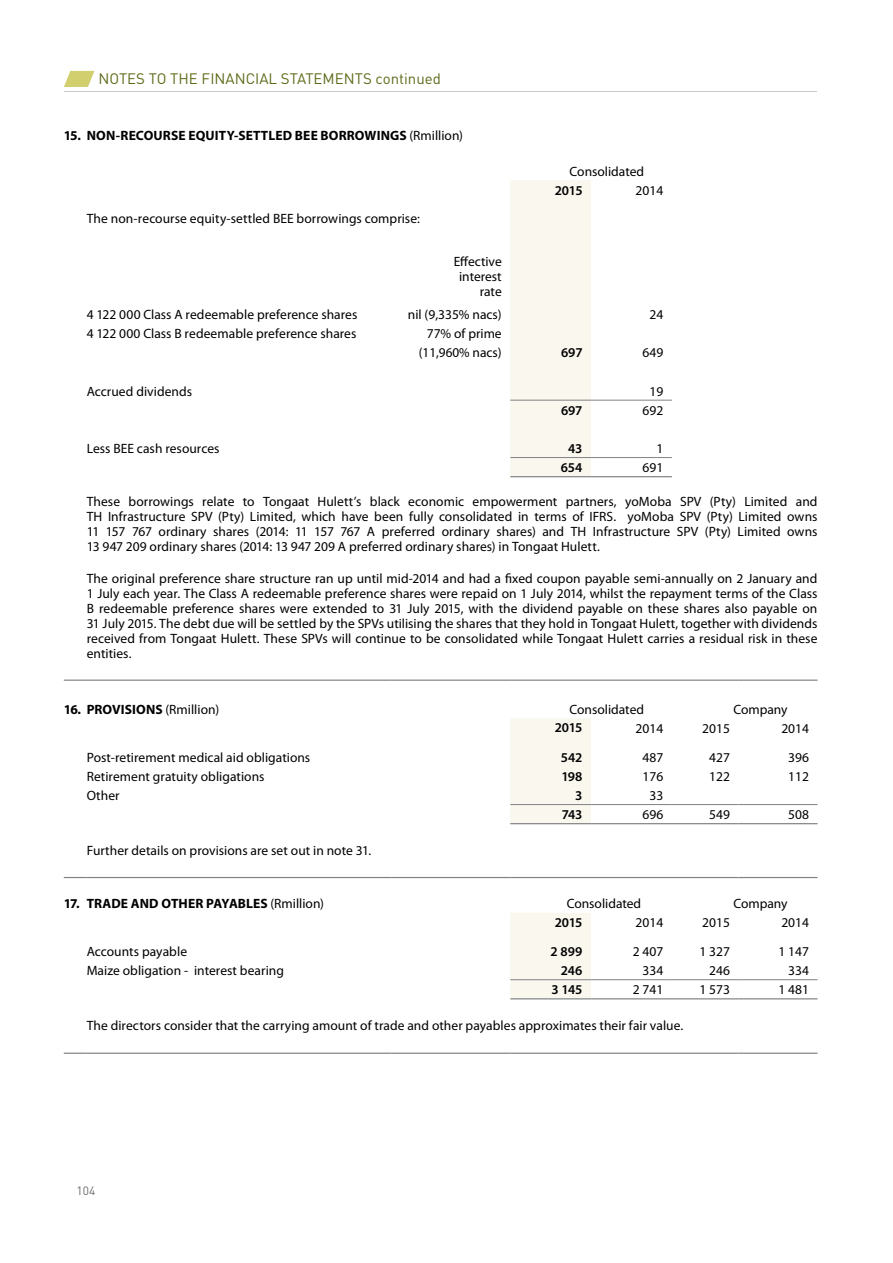
<style>
.page{position:relative;width:893px;height:1263px;background:#fff}
.page>*{position:absolute;margin:0;border:0;box-sizing:border-box;transform-origin:0 0}
.t1{font:15px "DIN";color:#5e6c1a}
.t2{font:13.5px/15px "Myriad Pro";color:#000;text-align:justify}
.t3{font:700 13.5px "Myriad Pro";letter-spacing:.01em;color:#000}
.t4{font:600 13.5px "Myriad Pro";letter-spacing:-.01em;color:#000}
.t5{font:12px "DIN";color:#6d6e71}
.s1{font-weight:400}
</style>
<div class="page">
<svg style="left:510px;top:180px;width:81px;height:818px;fill:#f9f7ee"></svg>
<hr style="left:510px;top:400px;width:81px;height:1px;background:#808285">
<hr style="left:591px;top:400px;width:81px;height:1px;background:#808285">
<hr style="left:510px;top:457px;width:81px;height:1px;background:#808285">
<hr style="left:591px;top:457px;width:81px;height:1px;background:#808285">
<hr style="left:510px;top:476px;width:81px;height:1px;background:#808285">
<hr style="left:591px;top:476px;width:81px;height:1px;background:#808285">
<hr style="left:391px;top:679px;width:119px;height:2px;background:#808285">
<hr style="left:510px;top:679px;width:81px;height:2px;background:#808285">
<hr style="left:591px;top:679px;width:81px;height:2px;background:#808285">
<hr style="left:672px;top:679px;width:66px;height:2px;background:#808285">
<hr style="left:738px;top:679px;width:80px;height:2px;background:#808285">
<hr style="left:510px;top:804px;width:81px;height:1px;background:#808285">
<hr style="left:591px;top:804px;width:81px;height:1px;background:#808285">
<hr style="left:672px;top:804px;width:66px;height:1px;background:#808285">
<hr style="left:738px;top:804px;width:80px;height:1px;background:#808285">
<hr style="left:510px;top:823px;width:81px;height:1px;background:#808285">
<hr style="left:591px;top:823px;width:81px;height:1px;background:#808285">
<hr style="left:672px;top:823px;width:66px;height:1px;background:#808285">
<hr style="left:738px;top:823px;width:80px;height:1px;background:#808285">
<svg style="left:64px;top:877px;width:23px;height:1px"></svg>
<hr style="left:87px;top:877px;width:304px;height:1px;background:#808285">
<hr style="left:391px;top:877px;width:119px;height:1px;background:#808285">
<hr style="left:510px;top:877px;width:81px;height:1px;background:#808285">
<hr style="left:591px;top:877px;width:81px;height:1px;background:#808285">
<hr style="left:672px;top:877px;width:66px;height:1px;background:#808285">
<hr style="left:738px;top:877px;width:80px;height:1px;background:#808285">
<hr style="left:510px;top:979px;width:81px;height:1px;background:#808285">
<hr style="left:591px;top:979px;width:81px;height:1px;background:#808285">
<hr style="left:672px;top:979px;width:66px;height:1px;background:#808285">
<hr style="left:738px;top:979px;width:80px;height:1px;background:#808285">
<hr style="left:510px;top:998px;width:81px;height:1px;background:#808285">
<hr style="left:591px;top:998px;width:81px;height:1px;background:#808285">
<hr style="left:672px;top:998px;width:66px;height:1px;background:#808285">
<hr style="left:738px;top:998px;width:80px;height:1px;background:#808285">
<hr style="left:64px;top:1052px;width:23px;height:2px;background:#808285">
<hr style="left:87px;top:1052px;width:304px;height:2px;background:#808285">
<hr style="left:391px;top:1052px;width:119px;height:2px;background:#808285">
<hr style="left:510px;top:1052px;width:81px;height:2px;background:#808285">
<hr style="left:591px;top:1052px;width:81px;height:2px;background:#808285">
<hr style="left:672px;top:1052px;width:66px;height:2px;background:#808285">
<hr style="left:738px;top:1052px;width:80px;height:2px;background:#808285">
<hr style="left:64px;top:679px;width:23px;height:2px;background:#808285">
<hr style="left:87px;top:679px;width:304px;height:2px;background:#808285">
<hr style="left:64px;top:91px;width:752px;height:1px;background:#c7c8ca">
<svg style="left:64px;top:71px;width:30px;height:16px"></svg>
<p class="t1" style="left:99px;top:70px;width:344px">NOTES TO THE FINANCIAL STATEMENTS continued</p>
<p class="t3" style="left:64px;top:127px;width:401px">15. NON-RECOURSE EQUITY-SETTLED BEE BORROWINGS <span class="s1">(Rmillion)</span></p>
<p class="t2" style="left:87px;top:212px;width:335px">The non-recourse equity-settled BEE borrowings comprise:</p>
<p class="t2" style="left:454px;top:254px;width:50px;text-align:right">Effective interest rate</p>
<p class="t2" style="left:570px;top:164px;width:76px">Consolidated</p>
<p class="t4" style="left:555px;top:183px;width:29px">2015</p>
<p class="t2" style="left:636px;top:183px;width:29px">2014</p>
<p class="t2" style="left:87px;top:307px;width:272px">4 122 000 Class A redeemable preference shares</p>
<p class="t2" style="left:408px;top:307px;width:95px">nil (9,335% nacs)</p>
<p class="t2" style="left:649px;top:307px;width:15px">24</p>
<p class="t2" style="left:87px;top:326px;width:271px">4 122 000 Class B redeemable preference shares</p>
<p class="t2" style="left:419px;top:324px;width:84px;line-height:19.2px;text-align:center">77% of prime (11,960% nacs)</p>
<p class="t4" style="left:561px;top:345px;width:23px">697</p>
<p class="t2" style="left:643px;top:346px;width:22px">649</p>
<p class="t2" style="left:87px;top:384px;width:107px">Accrued dividends</p>
<p class="t2" style="left:649px;top:384px;width:15px">19</p>
<p class="t4" style="left:561px;top:403px;width:23px">697</p>
<p class="t2" style="left:643px;top:403px;width:22px">692</p>
<p class="t2" style="left:87px;top:441px;width:134px">Less BEE cash resources</p>
<p class="t4" style="left:568px;top:441px;width:16px">43</p>
<p class="t2" style="left:656px;top:441px;width:8px">1</p>
<p class="t4" style="left:561px;top:460px;width:23px">654</p>
<p class="t2" style="left:643px;top:460px;width:22px">691</p>
<p class="t2" style="left:87px;top:494px;width:732px">These borrowings relate to Tongaat Hulett’s black economic empowerment partners, yoMoba SPV (Pty) Limited and TH Infrastructure SPV (Pty) Limited, which have been fully consolidated in terms of IFRS. yoMoba SPV (Pty) Limited owns 11 157 767 ordinary shares (2014: 11 157 767 A preferred ordinary shares) and TH Infrastructure SPV (Pty) Limited owns 13 947 209 ordinary shares (2014: 13 947 209 A preferred ordinary shares) in Tongaat Hulett.</p>
<p class="t2" style="left:87px;top:571px;width:732px">The original preference share structure ran up until mid-2014 and had a fixed coupon payable semi-annually on 2 January and 1 July each year. The Class A redeemable preference shares were repaid on 1 July 2014, whilst the repayment terms of the Class B redeemable preference shares were extended to 31 July 2015, with the dividend payable on these shares also payable on 31 July 2015. The debt due will be settled by the SPVs utilising the shares that they hold in Tongaat Hulett, together with dividends received from Tongaat Hulett. These SPVs will continue to be consolidated while Tongaat Hulett carries a residual risk in these entities.</p>
<p class="t3" style="left:64px;top:700px;width:157px">16. PROVISIONS <span class="s1">(Rmillion)</span></p>
<p class="t2" style="left:570px;top:702px;width:76px">Consolidated</p>
<p class="t2" style="left:733px;top:702px;width:56px">Company</p>
<p class="t4" style="left:555px;top:719px;width:29px">2015</p>
<p class="t2" style="left:636px;top:721px;width:29px">2014</p>
<p class="t2" style="left:702px;top:721px;width:29px">2015</p>
<p class="t2" style="left:781px;top:721px;width:29px">2014</p>
<p class="t2" style="left:87px;top:750px;width:225px">Post-retirement medical aid obligations</p>
<p class="t4" style="left:561px;top:750px;width:23px">542</p>
<p class="t2" style="left:643px;top:750px;width:22px">487</p>
<p class="t2" style="left:709px;top:750px;width:22px">427</p>
<p class="t2" style="left:788px;top:750px;width:22px">396</p>
<p class="t2" style="left:87px;top:769px;width:179px">Retirement gratuity obligations</p>
<p class="t4" style="left:561px;top:769px;width:23px">198</p>
<p class="t2" style="left:643px;top:769px;width:22px">176</p>
<p class="t2" style="left:709px;top:769px;width:22px">122</p>
<p class="t2" style="left:788px;top:769px;width:22px">112</p>
<p class="t2" style="left:87px;top:788px;width:34px">Other</p>
<p class="t4" style="left:575px;top:788px;width:9px">3</p>
<p class="t2" style="left:649px;top:788px;width:15px">33</p>
<p class="t4" style="left:562px;top:807px;width:22px">743</p>
<p class="t2" style="left:642px;top:807px;width:22px">696</p>
<p class="t2" style="left:709px;top:807px;width:22px">549</p>
<p class="t2" style="left:788px;top:807px;width:22px">508</p>
<p class="t2" style="left:87px;top:844px;width:286px">Further details on provisions are set out in note 31.</p>
<p class="t3" style="left:64px;top:895px;width:262px">17. TRADE AND OTHER PAYABLES <span class="s1">(Rmillion)</span></p>
<p class="t2" style="left:567px;top:896px;width:76px">Consolidated</p>
<p class="t2" style="left:733px;top:896px;width:56px">Company</p>
<p class="t4" style="left:555px;top:915px;width:29px">2015</p>
<p class="t2" style="left:636px;top:915px;width:29px">2014</p>
<p class="t2" style="left:702px;top:915px;width:29px">2015</p>
<p class="t2" style="left:781px;top:915px;width:29px">2014</p>
<p class="t2" style="left:87px;top:944px;width:102px">Accounts payable</p>
<p class="t4" style="left:551px;top:944px;width:33px">2 899</p>
<p class="t2" style="left:633px;top:944px;width:32px">2 407</p>
<p class="t2" style="left:699px;top:944px;width:32px">1 327</p>
<p class="t2" style="left:778px;top:944px;width:32px">1 147</p>
<p class="t2" style="left:87px;top:963px;width:199px">Maize obligation - interest bearing</p>
<p class="t4" style="left:561px;top:963px;width:23px">246</p>
<p class="t2" style="left:642px;top:963px;width:22px">334</p>
<p class="t2" style="left:709px;top:963px;width:22px">246</p>
<p class="t2" style="left:788px;top:963px;width:22px">334</p>
<p class="t4" style="left:551px;top:982px;width:32px">3 145</p>
<p class="t2" style="left:633px;top:982px;width:32px">2 741</p>
<p class="t2" style="left:699px;top:982px;width:32px">1 573</p>
<p class="t2" style="left:778px;top:982px;width:32px">1 481</p>
<p class="t2" style="left:87px;top:1018px;width:598px">The directors consider that the carrying amount of trade and other payables approximates their fair value.</p>
<p class="t5" style="left:77px;top:1183px;width:20px">104</p>
</div>
